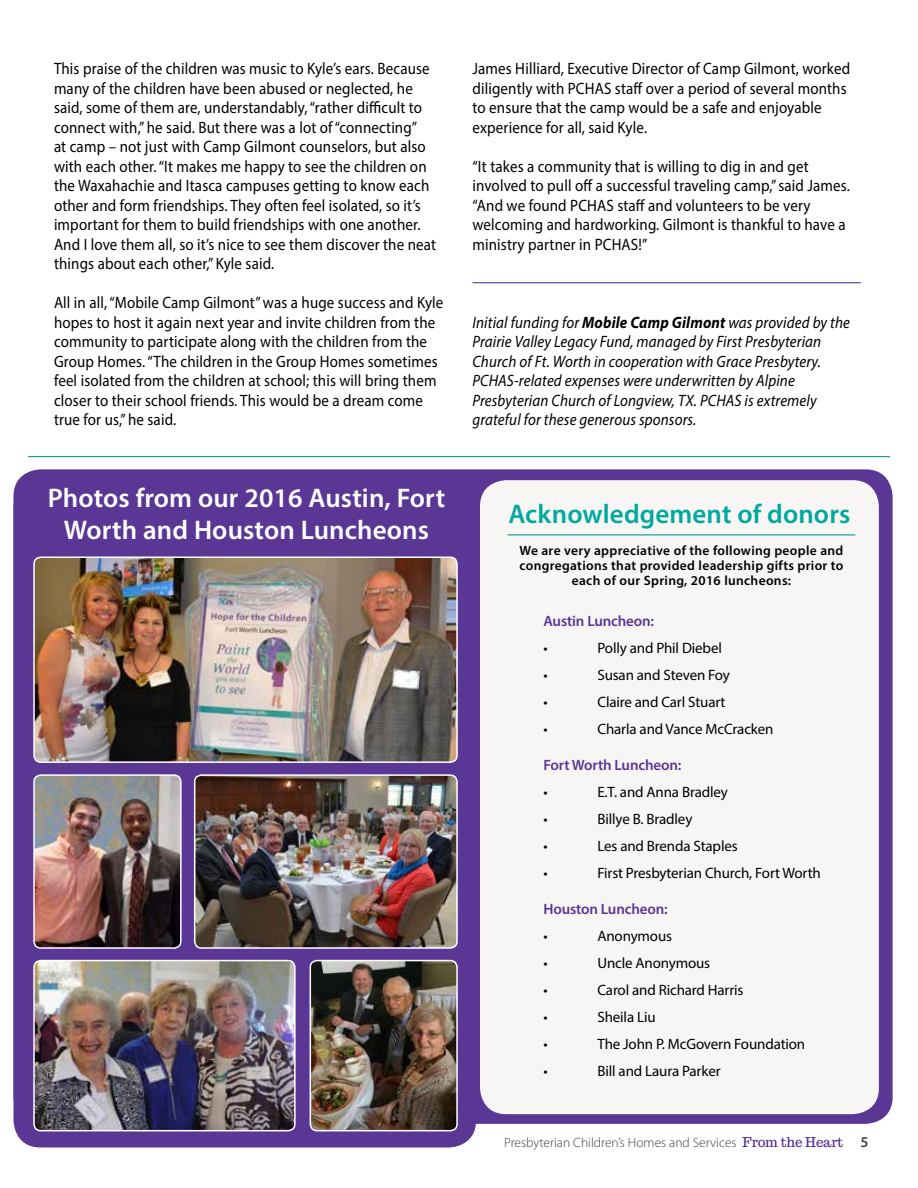
<style>
.page{position:relative;width:918px;height:1188px;background:#fff}
.page>*{position:absolute;margin:0;border:0;box-sizing:border-box;transform-origin:0 0}
.t1{font:600 27px/32.4px "Myriad Pro";letter-spacing:.005em;color:#fff;text-align:center}
.t2{font:600 27px "Myriad Pro";letter-spacing:.005em;color:#00a99d}
.t3{font:16.5px/19.5px "Myriad Pro";letter-spacing:.01em;color:#000;scale:.91 1}
.t4{font:italic 16.5px/19.5px "Myriad Pro";letter-spacing:.01em;color:#000;scale:.91 1}
.t5{font:15px "Myriad Pro";letter-spacing:-.01em;color:#000}
.t6{font:600 15px "Myriad Pro";letter-spacing:-.01em;color:#5a3795}
.t7{font:600 13.5px/15px "Myriad Pro";letter-spacing:.025em;color:#000;text-align:center}
.t8{font:300 13.5px "Myriad Pro";color:#414042}
.s1{font-weight:700}
.s2{font-family:"Trocchi";font-weight:400;color:#522e91}
.s3{font-weight:600;font-size:15px}
</style>
<div class="page">
<div style="left:14px;top:480px;width:462px;height:668px;background:#5a3795;border-radius:27px"></div>
<div style="left:14px;top:469px;width:879px;height:655px;background:#5a3795;border-radius:27px"></div>
<div style="left:479px;top:479px;width:401px;height:636px;background:#f8f6f5;border-radius:27px"></div>
<div style="left:479px;top:479px;width:401px;height:637px;border:2px solid #5a3795;border-radius:27px"></div>
<hr style="left:28px;top:456px;width:862px;height:1px;background:#009b90">
<hr style="left:508px;top:534px;width:347px;height:1px;background:#009b90">
<hr style="left:472px;top:282px;width:389px;height:1px;background:#5a3795">
<img style="left:35px;top:559px;width:422px;height:203px">
<div style="left:33px;top:556px;width:425px;height:207px;border:2px solid #fff;border-radius:7px"></div>
<img style="left:195px;top:775px;width:260px;height:173px">
<div style="left:194px;top:774px;width:264px;height:175px;border:2px solid #fff;border-radius:7px"></div>
<img style="left:34px;top:961px;width:261px;height:170px">
<div style="left:33px;top:960px;width:263px;height:171px;border:2px solid #fff;border-radius:7px"></div>
<img style="left:36px;top:777px;width:143px;height:169px">
<div style="left:33px;top:774px;width:149px;height:175px;border:2px solid #fff;border-radius:7px"></div>
<img style="left:310px;top:961px;width:147px;height:170px">
<div style="left:310px;top:960px;width:148px;height:171px;border:2px solid #fff;border-radius:7px"></div>
<p class="t3" style="left:54px;top:59px;width:422px">This praise of the children was music to Kyle’s ears. Because many of the children have been abused or neglected, he said, some of them are, understandably, “rather difficult to connect with,” he said. But there was a lot of “connecting”<br>at camp – not just with Camp Gilmont counselors, but also with each other. “It makes me happy to see the children on the Waxahachie and Itasca campuses getting to know each other and form friendships. They often feel isolated, so it’s important for them to build friendships with one another.<br>And I love them all, so it’s nice to see them discover the neat things about each other,” Kyle said.</p>
<p class="t3" style="left:54px;top:293px;width:429px">All in all, “Mobile Camp Gilmont” was a huge success and Kyle hopes to host it again next year and invite children from the community to participate along with the children from the Group Homes. “The children in the Group Homes sometimes feel isolated from the children at school; this will bring them closer to their school friends. This would be a dream come true for us,” he said.</p>
<h1 class="t1" style="left:48px;top:481px;width:399px">Photos from our 2016 Austin, Fort<br>Worth and Houston Luncheons</h1>
<p class="t3" style="left:472px;top:59px;width:417px">James Hilliard, Executive Director of Camp Gilmont, worked diligently with PCHAS staff over a period of several months to ensure that the camp would be a safe and enjoyable experience for all, said Kyle.</p>
<p class="t3" style="left:472px;top:156px;width:416px">“It takes a community that is willing to dig in and get involved to pull off a successful traveling camp,” said James. “And we found PCHAS staff and volunteers to be very welcoming and hardworking. Gilmont is thankful to have a ministry partner in PCHAS!”</p>
<p class="t4" style="left:472px;top:312px;width:416px">Initial funding for <span class="s1">Mobile Camp Gilmont</span> was provided by the Prairie Valley Legacy Fund, managed by First Presbyterian Church of Ft. Worth in cooperation with Grace Presbytery.<br>PCHAS-related expenses were underwritten by Alpine Presbyterian Church of Longview, TX. PCHAS is extremely grateful for these generous sponsors.</p>
<h1 class="t2" style="left:508px;top:497px;width:344px">Acknowledgement of donors</h1>
<p class="t7" style="left:519px;top:543px;width:326px">We are very appreciative of the following people and congregations that provided leadership gifts prior to each of our Spring, 2016 luncheons:</p>
<p class="t6" style="left:543px;top:611px;width:112px">Austin Luncheon:</p>
<p class="t5" style="left:543px;top:639px;width:6px">•</p>
<p class="t5" style="left:597px;top:639px;width:126px">Polly and Phil Diebel</p>
<p class="t5" style="left:543px;top:666px;width:6px">•</p>
<p class="t5" style="left:597px;top:666px;width:134px">Susan and Steven Foy</p>
<p class="t5" style="left:543px;top:693px;width:6px">•</p>
<p class="t5" style="left:597px;top:693px;width:130px">Claire and Carl Stuart</p>
<p class="t5" style="left:543px;top:720px;width:6px">•</p>
<p class="t5" style="left:597px;top:720px;width:178px">Charla and Vance McCracken</p>
<p class="t6" style="left:543px;top:755px;width:139px">Fort Worth Luncheon:</p>
<p class="t5" style="left:543px;top:783px;width:6px">•</p>
<p class="t5" style="left:597px;top:783px;width:132px">E.T. and Anna Bradley</p>
<p class="t5" style="left:543px;top:810px;width:6px">•</p>
<p class="t5" style="left:597px;top:810px;width:96px">Billye B. Bradley</p>
<p class="t5" style="left:543px;top:837px;width:6px">•</p>
<p class="t5" style="left:597px;top:837px;width:142px">Les and Brenda Staples</p>
<p class="t5" style="left:543px;top:864px;width:6px">•</p>
<p class="t5" style="left:597px;top:864px;width:225px">First Presbyterian Church, Fort Worth</p>
<p class="t6" style="left:543px;top:899px;width:126px">Houston Luncheon:</p>
<p class="t5" style="left:543px;top:927px;width:6px">•</p>
<p class="t5" style="left:597px;top:927px;width:76px">Anonymous</p>
<p class="t5" style="left:543px;top:954px;width:6px">•</p>
<p class="t5" style="left:597px;top:954px;width:114px">Uncle Anonymous</p>
<p class="t5" style="left:543px;top:981px;width:6px">•</p>
<p class="t5" style="left:597px;top:981px;width:148px">Carol and Richard Harris</p>
<p class="t5" style="left:543px;top:1008px;width:6px">•</p>
<p class="t5" style="left:597px;top:1008px;width:60px">Sheila Liu</p>
<p class="t5" style="left:543px;top:1035px;width:6px">•</p>
<p class="t5" style="left:597px;top:1035px;width:209px">The John P. McGovern Foundation</p>
<p class="t5" style="left:543px;top:1062px;width:6px">•</p>
<p class="t5" style="left:597px;top:1062px;width:125px">Bill and Laura Parker</p>
<p class="t8" style="left:504px;top:1135px;width:366px">Presbyterian Children’s Homes and Services <span class="s2">From the Heart</span> <span class="s3">5</span></p>
</div>
